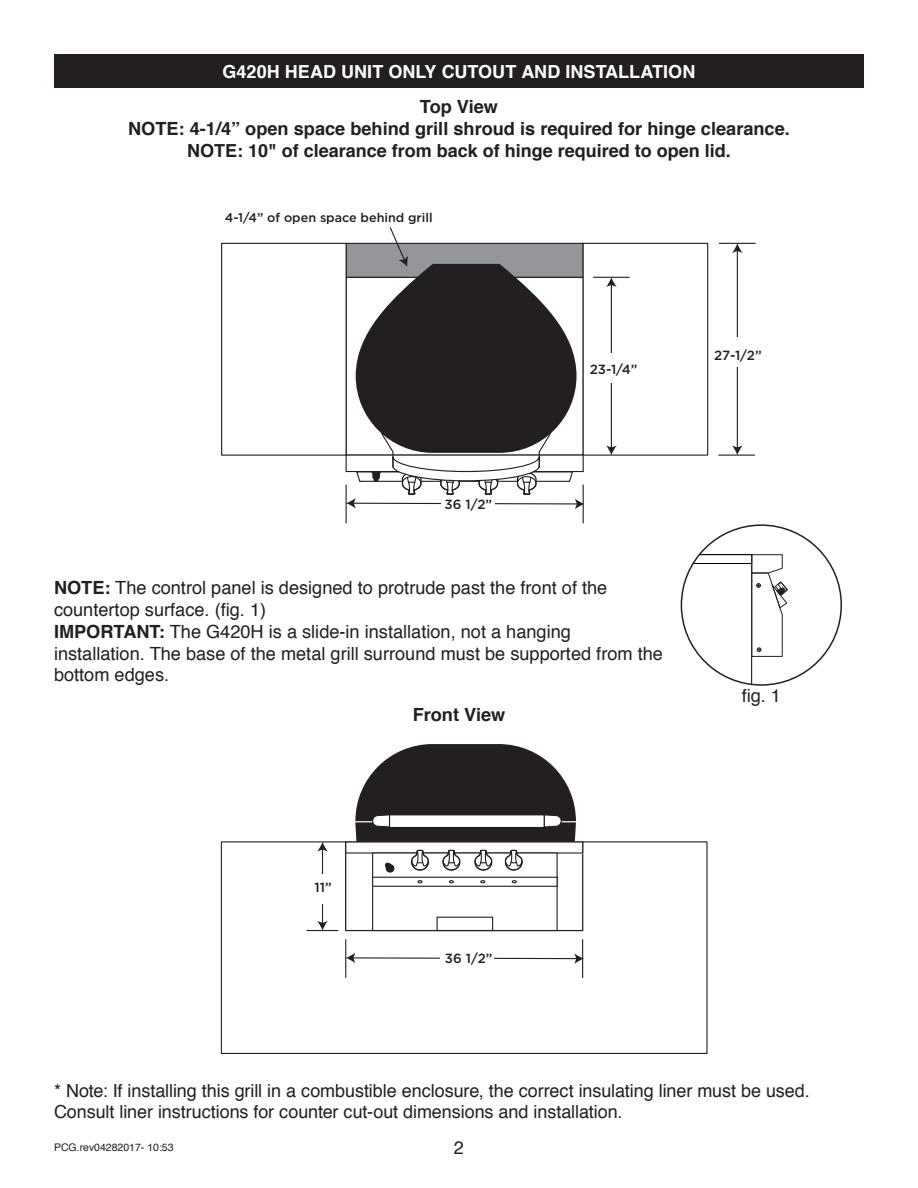
<style>
.page{position:relative;width:918px;height:1188px;background:#fff}
.page>*{position:absolute;margin:0;border:0;box-sizing:border-box;transform-origin:0 0}
.t1{font:18.15px/21.8px "Helvetica";color:#231f20}
.t2{font:700 18.15px/21.8px "Helvetica";color:#231f20;text-align:center}
.t3{font:18px/21.6px "Helvetica";letter-spacing:-.005em;color:#231f20}
.t4{font:700 18px "Helvetica";color:#231f20}
.t5{font:700 18px "Helvetica";letter-spacing:.005em;color:#fff}
.t6{font:500 13.2px "Gotham";color:#231f20}
.t7{font:500 12.6px "Gotham";color:#231f20}
.t8{font:10.5px "Helvetica";color:#231f20}
.s1{font-weight:700}
</style>
<div class="page">
<div style="left:54px;top:54px;width:810px;height:34px;background:#231f20"></div>
<div style="left:346px;top:243px;width:237px;height:34px;background:#939598"></div>
<div style="left:346px;top:243px;width:238px;height:35px;border:1px solid #231f20"></div>
<div style="left:221px;top:243px;width:126px;height:213px;border:1px solid #231f20"></div>
<div style="left:583px;top:243px;width:125px;height:213px;border:1px solid #231f20"></div>
<div style="left:356px;top:264px;width:221px;height:189px;background:#231f20;border-radius:77px"></div>
<hr style="left:593px;top:277px;width:37px;height:1px;background:#231f20">
<hr style="left:718px;top:455px;width:37px;height:1px;background:#231f20">
<hr style="left:611px;top:284px;width:1px;height:164px;background:#231f20">
<svg style="left:606px;top:277px;width:11px;height:10px"></svg>
<svg style="left:606px;top:446px;width:11px;height:9px"></svg>
<svg style="left:389px;top:227px;width:19px;height:40px"></svg>
<hr style="left:719px;top:243px;width:37px;height:1px;background:#231f20">
<hr style="left:737px;top:250px;width:1px;height:198px;background:#231f20">
<svg style="left:732px;top:243px;width:11px;height:10px"></svg>
<svg style="left:732px;top:446px;width:11px;height:9px"></svg>
<div style="left:710px;top:337px;width:54px;height:29px;background:#fff"></div>
<div style="left:585px;top:353px;width:53px;height:29px;background:#fff"></div>
<hr style="left:583px;top:485px;width:1px;height:38px;background:#231f20">
<hr style="left:346px;top:485px;width:1px;height:38px;background:#231f20">
<svg style="left:346px;top:432px;width:239px;height:77px"></svg>
<div style="left:441px;top:497px;width:53px;height:17px;background:#fff"></div>
<svg style="left:220px;top:841px;width:488px;height:213px"></svg>
<hr style="left:582px;top:939px;width:1px;height:39px;background:#231f20">
<hr style="left:345px;top:939px;width:1px;height:39px;background:#231f20">
<svg style="left:346px;top:953px;width:238px;height:11px"></svg>
<div style="left:440px;top:939px;width:54px;height:30px;background:#fff"></div>
<div style="left:346px;top:842px;width:237px;height:89px;background:#fff"></div>
<div style="left:345px;top:841px;width:238px;height:13px;border:1px solid #231f20"></div>
<div style="left:373px;top:853px;width:184px;height:33px;background:linear-gradient(to right,#fff,#fff)"></div>
<div style="left:372px;top:886px;width:186px;height:45px;border:1px solid #231f20"></div>
<div style="left:437px;top:917px;width:56px;height:14px;border:1px solid #231f20"></div>
<hr style="left:307px;top:930px;width:31px;height:1px;background:#231f20">
<hr style="left:322px;top:849px;width:1px;height:75px;background:#231f20">
<svg style="left:317px;top:842px;width:11px;height:9px"></svg>
<svg style="left:317px;top:921px;width:11px;height:9px"></svg>
<div style="left:307px;top:874px;width:31px;height:29px;background:#fff"></div>
<svg style="left:355px;top:744px;width:221px;height:129px"></svg>
<div style="left:373px;top:877px;width:184px;height:9px;background:#fff"></div>
<div style="left:372px;top:877px;width:186px;height:10px;border:1px solid #231f20"></div>
<svg style="left:417px;top:880px;width:6px;height:3px"></svg>
<svg style="left:449px;top:880px;width:5px;height:3px"></svg>
<svg style="left:480px;top:880px;width:5px;height:3px"></svg>
<svg style="left:512px;top:880px;width:5px;height:3px"></svg>
<svg style="left:681px;top:554px;width:108px;height:131px"></svg>
<p class="t5" style="left:223px;top:57px;width:474px">G420H HEAD UNIT ONLY CUTOUT AND INSTALLATION</p>
<p class="t2" style="left:128px;top:96px;width:663px">Top View<br>NOTE: 4-1/4” open space behind grill shroud is required for hinge clearance.</p>
<p class="t4" style="left:187px;top:136px;width:545px">NOTE: 10" of clearance from back of hinge required to open lid.</p>
<p class="t7" style="left:225px;top:209px;width:209px">4-1/4” of open space behind grill</p>
<p class="t6" style="left:445px;top:495px;width:49px">36 1/2”</p>
<p class="t6" style="left:590px;top:360px;width:49px">23-1/4”</p>
<p class="t1" style="left:54px;top:577px;width:610px"><span class="s1">NOTE:</span> The control panel is designed to protrude past the front of the countertop surface. (fig. 1)<br><span class="s1">IMPORTANT:</span> The G420H is a slide-in installation, not a hanging installation. The base of the metal grill surround must be supported from the bottom edges.</p>
<p class="t2" style="left:413px;top:704px;width:94px">Front View</p>
<p class="t6" style="left:444px;top:620px;width:49px">36 1/2”</p>
<p class="t6" style="left:714px;top:347px;width:49px">27-1/2”</p>
<p class="t1" style="left:742px;top:686px;width:41px">fig. 1</p>
<p class="t6" style="left:315px;top:879px;width:19px">11”</p>
<p class="t6" style="left:445px;top:950px;width:49px">36 1/2”</p>
<p class="t3" style="left:54px;top:1080px;width:757px">* Note: If installing this grill in a combustible enclosure, the correct insulating liner must be used.<br>Consult liner instructions for counter cut-out dimensions and installation.</p>
<p class="t8" style="left:54px;top:1140px;width:121px">PCG.rev04282017- 10:53</p>
<p class="t3" style="left:454px;top:1137px;width:12px">2</p>
</div>
